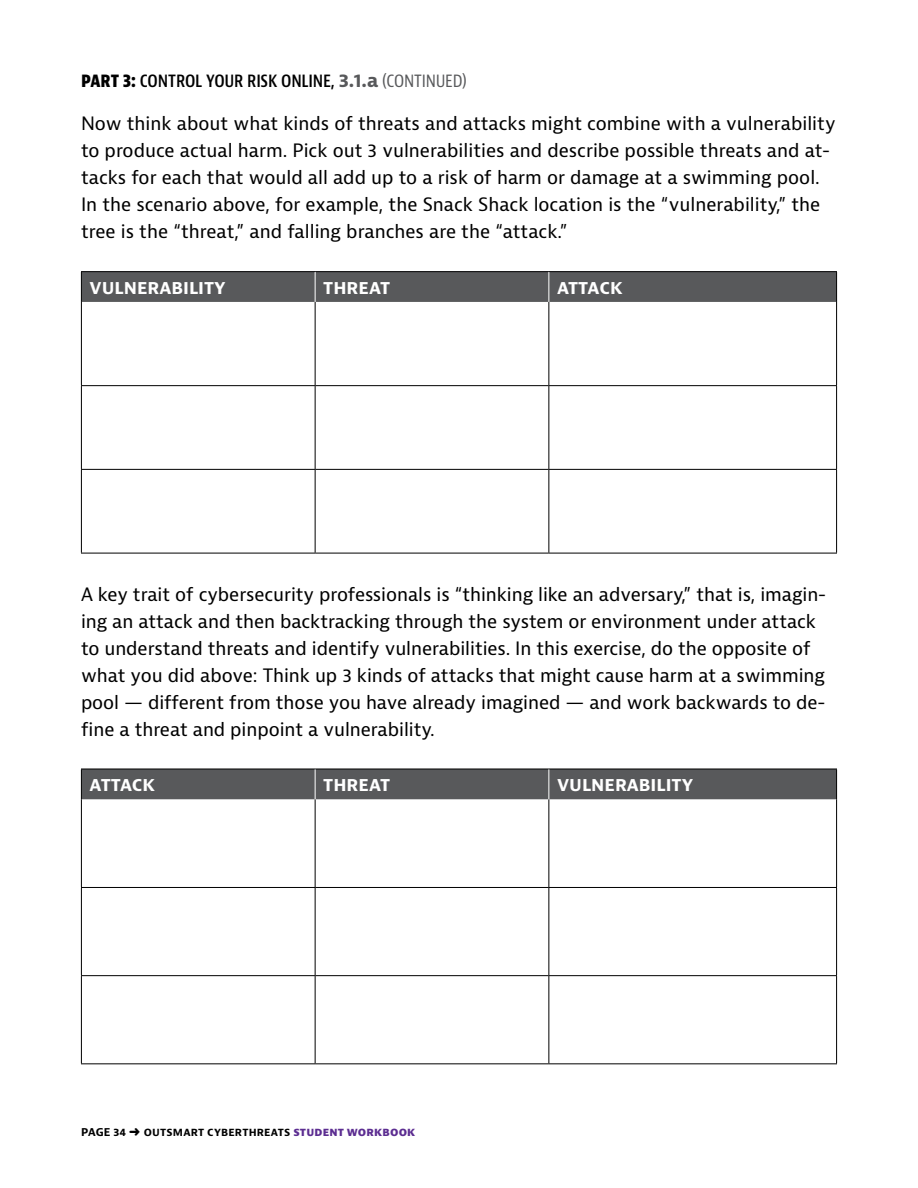
<style>
.page{position:relative;width:918px;height:1188px;background:#fff}
.page>*{position:absolute;margin:0;border:0;box-sizing:border-box;transform-origin:0 0}
.t1{font:18px/27px "Bernina Sans";letter-spacing:-.005em;color:#000}
.t2{font:600 condensed 18px "Bernina Sans";letter-spacing:-.015em;color:#000}
.t3{font:700 17.4px "Bernina Sans";color:#fff}
.t4{font:700 10.5px "Bernina Sans";letter-spacing:.025em;color:#000}
.s1{font-weight:700}
.s2{font-weight:700;font-stretch:normal;color:#58595b}
.s3{font-weight:400;color:#58595b}
.s4{font-weight:800;color:#5c2d91}
</style>
<div class="page">
<div style="left:82px;top:272px;width:754px;height:30px;background:#58595b"></div>
<hr style="left:81px;top:271px;width:234px;height:1px;background:#000">
<hr style="left:81px;top:272px;width:1px;height:30px;background:#000">
<hr style="left:315px;top:271px;width:234px;height:1px;background:#000">
<hr style="left:549px;top:271px;width:288px;height:1px;background:#000">
<hr style="left:836px;top:272px;width:1px;height:30px;background:#000">
<hr style="left:81px;top:302px;width:1px;height:83px;background:#000">
<hr style="left:315px;top:302px;width:1px;height:83px;background:#000">
<hr style="left:548px;top:302px;width:1px;height:83px;background:#000">
<hr style="left:836px;top:302px;width:1px;height:83px;background:#000">
<hr style="left:81px;top:385px;width:234px;height:1px;background:#000">
<hr style="left:81px;top:386px;width:1px;height:83px;background:#000">
<hr style="left:315px;top:385px;width:234px;height:1px;background:#000">
<hr style="left:315px;top:386px;width:1px;height:83px;background:#000">
<hr style="left:549px;top:385px;width:288px;height:1px;background:#000">
<hr style="left:548px;top:386px;width:1px;height:83px;background:#000">
<hr style="left:836px;top:386px;width:1px;height:83px;background:#000">
<hr style="left:81px;top:469px;width:234px;height:1px;background:#000">
<hr style="left:81px;top:470px;width:1px;height:83px;background:#000">
<hr style="left:315px;top:469px;width:234px;height:1px;background:#000">
<hr style="left:315px;top:470px;width:1px;height:83px;background:#000">
<hr style="left:549px;top:469px;width:288px;height:1px;background:#000">
<hr style="left:548px;top:470px;width:1px;height:83px;background:#000">
<hr style="left:836px;top:470px;width:1px;height:83px;background:#000">
<hr style="left:81px;top:553px;width:234px;height:1px;background:#000">
<hr style="left:315px;top:553px;width:234px;height:1px;background:#000">
<hr style="left:549px;top:553px;width:288px;height:1px;background:#000">
<hr style="left:315px;top:272px;width:1px;height:30px;background:#fff">
<hr style="left:548px;top:272px;width:1px;height:30px;background:#fff">
<div style="left:82px;top:770px;width:754px;height:29px;background:#58595b"></div>
<hr style="left:81px;top:769px;width:234px;height:1px;background:#000">
<hr style="left:81px;top:769px;width:1px;height:30px;background:#000">
<hr style="left:315px;top:769px;width:234px;height:1px;background:#000">
<hr style="left:549px;top:769px;width:288px;height:1px;background:#000">
<hr style="left:836px;top:769px;width:1px;height:30px;background:#000">
<hr style="left:81px;top:799px;width:1px;height:88px;background:#000">
<hr style="left:315px;top:799px;width:1px;height:88px;background:#000">
<hr style="left:548px;top:799px;width:1px;height:88px;background:#000">
<hr style="left:836px;top:799px;width:1px;height:88px;background:#000">
<hr style="left:81px;top:887px;width:234px;height:1px;background:#000">
<hr style="left:81px;top:888px;width:1px;height:87px;background:#000">
<hr style="left:315px;top:887px;width:234px;height:1px;background:#000">
<hr style="left:315px;top:888px;width:1px;height:87px;background:#000">
<hr style="left:549px;top:887px;width:288px;height:1px;background:#000">
<hr style="left:548px;top:888px;width:1px;height:87px;background:#000">
<hr style="left:836px;top:888px;width:1px;height:87px;background:#000">
<hr style="left:81px;top:975px;width:234px;height:1px;background:#000">
<hr style="left:81px;top:976px;width:1px;height:87px;background:#000">
<hr style="left:315px;top:975px;width:234px;height:1px;background:#000">
<hr style="left:315px;top:976px;width:1px;height:87px;background:#000">
<hr style="left:549px;top:975px;width:288px;height:1px;background:#000">
<hr style="left:548px;top:976px;width:1px;height:87px;background:#000">
<hr style="left:836px;top:976px;width:1px;height:87px;background:#000">
<hr style="left:81px;top:1063px;width:234px;height:1px;background:#000">
<hr style="left:315px;top:1063px;width:234px;height:1px;background:#000">
<hr style="left:549px;top:1063px;width:288px;height:1px;background:#000">
<hr style="left:315px;top:769px;width:1px;height:30px;background:#fff">
<hr style="left:548px;top:769px;width:1px;height:30px;background:#fff">
<p class="t2" style="left:81px;top:69px;width:387px"><span class="s1">PART 3:</span> CONTROL YOUR RISK ONLINE, <span class="s2">3.1.a</span> <span class="s3">(CONTINUED)</span></p>
<p class="t1" style="left:81px;top:110px;width:756px">Now think about what kinds of threats and attacks might combine with a vulnerability to produce actual harm. Pick out 3 vulnerabilities and describe possible threats and at&shy;tacks for each that would all add up to a risk of harm or damage at a swimming pool.<br>In the scenario above, for example, the Snack Shack location is the “vulnerability,” the tree is the “threat,” and falling branches are the “attack.”</p>
<p class="t3" style="left:90px;top:276px;width:138px">VULNERABILITY</p>
<p class="t3" style="left:323px;top:276px;width:69px">THREAT</p>
<p class="t3" style="left:557px;top:276px;width:67px">ATTACK</p>
<p class="t1" style="left:81px;top:581px;width:747px">A key trait of cybersecurity professionals is “thinking like an adversary,” that is, imagin&shy;ing an attack and then backtracking through the system or environment under attack to understand threats and identify vulnerabilities. In this exercise, do the opposite of what you did above: Think up 3 kinds of attacks that might cause harm at a swimming pool — different from those you have already imagined — and work backwards to de&shy;fine a threat and pinpoint a vulnerability.</p>
<p class="t3" style="left:90px;top:774px;width:67px">ATTACK</p>
<p class="t3" style="left:323px;top:774px;width:69px">THREAT</p>
<p class="t3" style="left:557px;top:774px;width:138px">VULNERABILITY</p>
<p class="t4" style="left:81px;top:1126px;width:336px">PAGE 34 ➜ OUTSMART CYBERTHREATS <span class="s4">STUDENT WORKBOOK</span></p>
</div>
